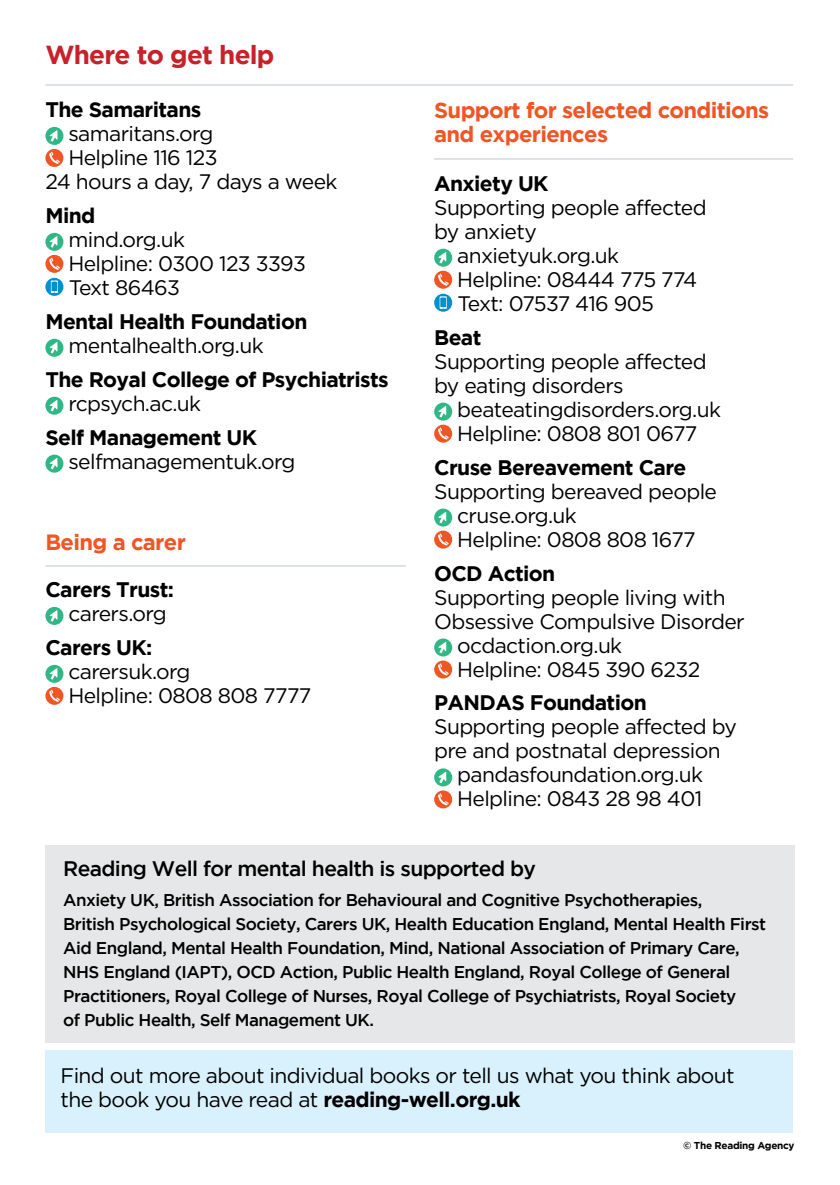
<style>
.page{position:relative;width:840px;height:1185px;background:#fff}
.page>*{position:absolute;margin:0;border:0;box-sizing:border-box;transform-origin:0 0}
.t1{font:700 26px "Gotham";letter-spacing:-.03em;color:#c7212a}
.t2{font:700 22px/24px "Gotham";letter-spacing:-.03em;color:#f05625}
.t3{font:21px/24px "Gotham HTF";letter-spacing:-.03em;color:#000}
.t4{font:700 21px "Gotham";letter-spacing:-.03em;color:#000}
.t5{font:500 21px "Gotham";letter-spacing:-.03em;color:#000}
.t6{font:21px "Gotham HTF";letter-spacing:-.05em;color:#000}
.t7{font:500 17px/24px "Gotham";letter-spacing:-.03em;color:#000}
.t8{font:700 10px "Gotham";letter-spacing:-.03em;color:#000}
.s1{font-family:"Gotham";font-weight:700}
</style>
<div class="page">
<div style="left:45px;top:845px;width:749px;height:198px;background:#e6e7e8"></div>
<div style="left:45px;top:1050px;width:747px;height:82px;background:#d9f1fc"></div>
<svg style="left:45px;top:127px;width:18px;height:18px"></svg>
<svg style="left:50px;top:130px;width:7px;height:12px"></svg>
<div style="left:45px;top:149px;width:18px;height:18px;background:#f05625;border-radius:50%"></div>
<svg style="left:49px;top:152px;width:11px;height:12px"></svg>
<svg style="left:45px;top:233px;width:18px;height:18px"></svg>
<svg style="left:50px;top:236px;width:7px;height:12px"></svg>
<div style="left:45px;top:255px;width:18px;height:18px;background:#f05625;border-radius:50%"></div>
<svg style="left:49px;top:258px;width:11px;height:12px"></svg>
<svg style="left:45px;top:278px;width:18px;height:18px"></svg>
<svg style="left:51px;top:280px;width:7px;height:13px"></svg>
<svg style="left:45px;top:339px;width:18px;height:18px"></svg>
<svg style="left:50px;top:342px;width:7px;height:11px"></svg>
<svg style="left:45px;top:397px;width:18px;height:18px"></svg>
<svg style="left:50px;top:400px;width:7px;height:11px"></svg>
<svg style="left:45px;top:455px;width:18px;height:18px"></svg>
<svg style="left:50px;top:458px;width:7px;height:11px"></svg>
<hr style="left:434px;top:158px;width:358px;height:2px;background:#d1d9e1">
<hr style="left:45px;top:84px;width:747px;height:2px;background:#d1d9e1">
<svg style="left:45px;top:607px;width:18px;height:18px"></svg>
<svg style="left:50px;top:610px;width:7px;height:12px"></svg>
<svg style="left:45px;top:665px;width:18px;height:18px"></svg>
<svg style="left:50px;top:668px;width:7px;height:12px"></svg>
<div style="left:45px;top:687px;width:18px;height:18px;background:#f05625;border-radius:50%"></div>
<svg style="left:49px;top:690px;width:11px;height:12px"></svg>
<hr style="left:45px;top:565px;width:360px;height:2px;background:#d1d9e1">
<svg style="left:434px;top:249px;width:18px;height:18px"></svg>
<svg style="left:438px;top:252px;width:8px;height:11px"></svg>
<div style="left:434px;top:271px;width:18px;height:18px;background:#f05625;border-radius:50%"></div>
<svg style="left:438px;top:274px;width:10px;height:12px"></svg>
<svg style="left:434px;top:294px;width:18px;height:18px"></svg>
<svg style="left:439px;top:296px;width:7px;height:13px"></svg>
<svg style="left:434px;top:403px;width:18px;height:18px"></svg>
<svg style="left:438px;top:406px;width:8px;height:11px"></svg>
<div style="left:434px;top:425px;width:18px;height:18px;background:#f05625;border-radius:50%"></div>
<svg style="left:438px;top:427px;width:10px;height:13px"></svg>
<svg style="left:434px;top:509px;width:18px;height:18px"></svg>
<svg style="left:438px;top:512px;width:8px;height:11px"></svg>
<div style="left:434px;top:531px;width:18px;height:18px;background:#f05625;border-radius:50%"></div>
<svg style="left:438px;top:533px;width:10px;height:13px"></svg>
<svg style="left:434px;top:638px;width:18px;height:18px"></svg>
<svg style="left:438px;top:642px;width:8px;height:11px"></svg>
<div style="left:434px;top:660px;width:18px;height:18px;background:#f05625;border-radius:50%"></div>
<svg style="left:438px;top:663px;width:10px;height:12px"></svg>
<svg style="left:434px;top:768px;width:18px;height:18px"></svg>
<svg style="left:438px;top:772px;width:8px;height:11px"></svg>
<div style="left:434px;top:790px;width:18px;height:18px;background:#f05625;border-radius:50%"></div>
<svg style="left:438px;top:793px;width:10px;height:12px"></svg>
<p class="t1" style="left:45px;top:40px;width:230px">Where to get help</p>
<p class="t4" style="left:45px;top:97px;width:157px">The Samaritans</p>
<p class="t3" style="left:68px;top:121px;width:146px">samaritans.org</p>
<p class="t3" style="left:68px;top:145px;width:151px">Helpline 116 123</p>
<p class="t3" style="left:45px;top:169px;width:293px">24 hours a day, 7 days a week</p>
<p class="t4" style="left:45px;top:203px;width:51px">Mind</p>
<p class="t3" style="left:68px;top:227px;width:239px">mind.org.uk<br>Helpline: 0300 123 3393<br>Text 86463</p>
<p class="t4" style="left:45px;top:309px;width:263px">Mental Health Foundation</p>
<p class="t3" style="left:68px;top:333px;width:196px">mentalhealth.org.uk</p>
<p class="t4" style="left:45px;top:367px;width:344px">The Royal College of Psychiatrists</p>
<p class="t3" style="left:68px;top:391px;width:134px">rcpsych.ac.uk</p>
<p class="t4" style="left:45px;top:425px;width:213px">Self Management UK</p>
<p class="t3" style="left:68px;top:449px;width:228px">selfmanagementuk.org</p>
<p class="t2" style="left:45px;top:530px;width:142px">Being a carer</p>
<p class="t4" style="left:45px;top:577px;width:130px">Carers Trust:</p>
<p class="t3" style="left:68px;top:601px;width:100px">carers.org</p>
<p class="t4" style="left:45px;top:635px;width:108px">Carers UK:</p>
<p class="t3" style="left:68px;top:659px;width:244px">carersuk.org<br>Helpline: 0808 808 7777</p>
<p class="t2" style="left:434px;top:97px;width:336px">Support for selected conditions and experiences</p>
<p class="t4" style="left:434px;top:171px;width:116px">Anxiety UK</p>
<p class="t3" style="left:434px;top:195px;width:274px">Supporting people affected</p>
<p class="t3" style="left:434px;top:219px;width:104px">by anxiety</p>
<p class="t3" style="left:457px;top:243px;width:163px">anxietyuk.org.uk</p>
<p class="t3" style="left:457px;top:267px;width:241px">Helpline: 08444 775 774</p>
<p class="t6" style="left:457px;top:292px;width:198px">Text: 07537 416 905</p>
<p class="t4" style="left:434px;top:325px;width:49px">Beat</p>
<p class="t3" style="left:434px;top:349px;width:274px">Supporting people affected by eating disorders</p>
<p class="t3" style="left:457px;top:397px;width:265px">beateatingdisorders.org.uk<br>Helpline: 0808 801 0677</p>
<p class="t4" style="left:434px;top:455px;width:253px">Cruse Bereavement Care</p>
<p class="t3" style="left:457px;top:479px;width:261px;text-indent:-23px">Supporting bereaved people cruse.org.uk<br>Helpline: 0808 808 1677</p>
<p class="t4" style="left:434px;top:561px;width:123px">OCD Action</p>
<p class="t3" style="left:434px;top:585px;width:293px">Supporting people living with</p>
<p class="t3" style="left:434px;top:609px;width:312px">Obsessive Compulsive Disorder</p>
<p class="t3" style="left:457px;top:633px;width:166px">ocdaction.org.uk</p>
<p class="t3" style="left:457px;top:657px;width:244px">Helpline: 0845 390 6232</p>
<p class="t4" style="left:434px;top:691px;width:214px">PANDAS Foundation</p>
<p class="t3" style="left:434px;top:715px;width:304px">Supporting people affected by</p>
<p class="t3" style="left:434px;top:739px;width:288px">pre and postnatal depression</p>
<p class="t3" style="left:457px;top:763px;width:247px">pandasfoundation.org.uk</p>
<p class="t3" style="left:457px;top:787px;width:246px">Helpline: 0843 28 98 401</p>
<p class="t5" style="left:63px;top:857px;width:474px">Reading Well for mental health is supported by</p>
<p class="t7" style="left:63px;top:887px;width:704px">Anxiety UK, British Association for Behavioural and Cognitive Psychotherapies,<br>British Psychological Society, Carers UK, Health Education England, Mental Health First Aid England, Mental Health Foundation, Mind, National Association of Primary Care, NHS England (IAPT), OCD Action, Public Health England, Royal College of General Practitioners, Royal College of Nurses, Royal College of Psychiatrists, Royal Society<br>of Public Health, Self Management UK.</p>
<p class="t3" style="left:60px;top:1063px;width:675px">Find out more about individual books or tell us what you think about the book you have read at <span class="s1">reading-well.org.uk</span></p>
<p class="t8" style="left:683px;top:1140px;width:113px">© The Reading Agency</p>
</div>
